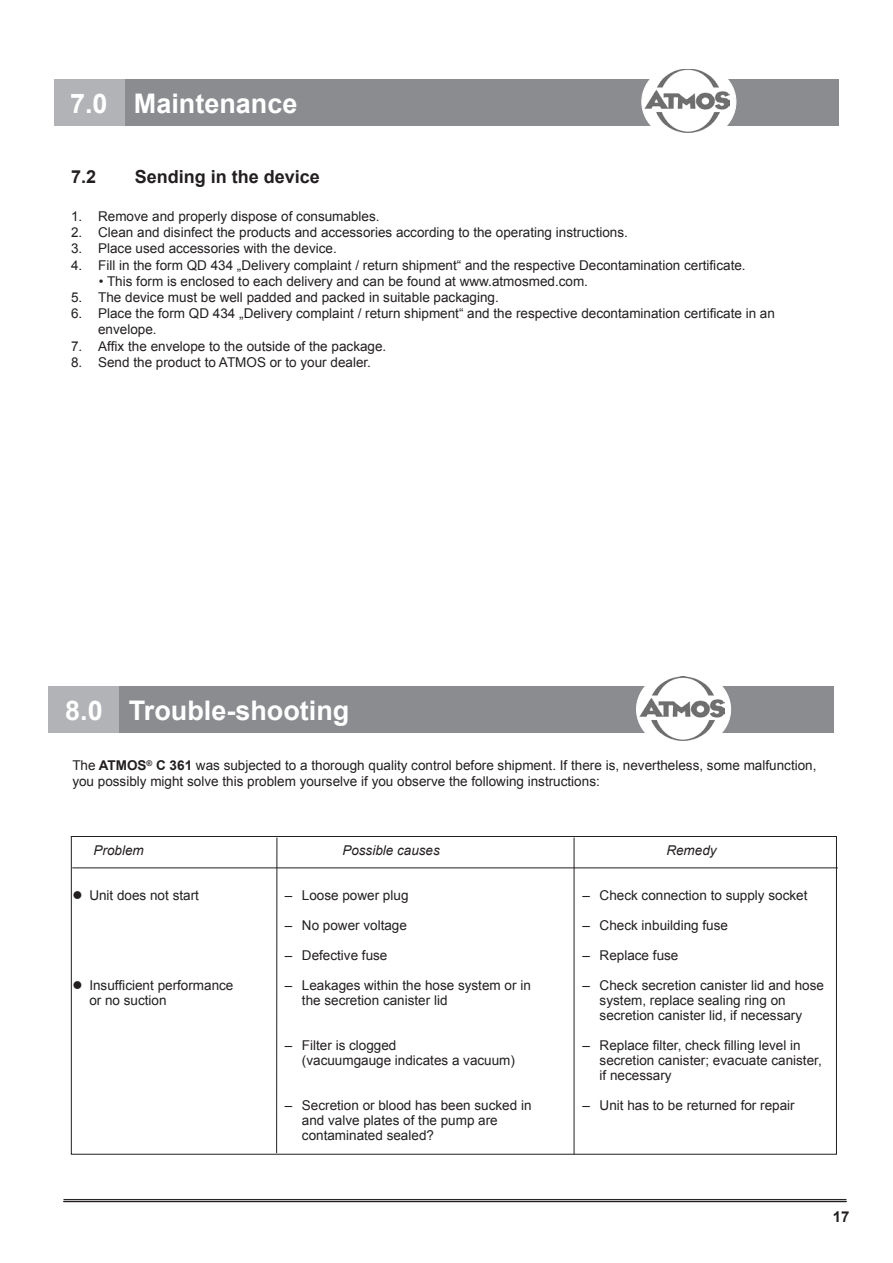
<style>
.page{position:relative;width:893px;height:1263px;background:#fff}
.page>*{position:absolute;margin:0;border:0;box-sizing:border-box;transform-origin:0 0}
.t1{font:700 27px "Arial";color:#fff}
.t2{font:700 18px "Arial";color:#231f20}
.t3{font:700 15px "Arial";color:#231f20}
.t4{font:13.5px/15px "Arial";color:#231f20}
.t5{font:italic 13.5px "Arial";color:#231f20}
.s1{font-weight:700}
</style>
<div class="page">
<hr style="left:64px;top:1199px;width:782px;height:1px;background:#231f20">
<hr style="left:64px;top:1201px;width:782px;height:1px;background:#231f20">
<div style="left:124px;top:79px;width:715px;height:47px;background:#8a8c8f"></div>
<div style="left:54px;top:79px;width:70px;height:47px;background:#b2b3b7"></div>
<div style="left:642px;top:62px;width:94px;height:80px;background:#fff;border-radius:50%"></div>
<img style="left:645px;top:69px;width:85px;height:64px">
<div style="left:119px;top:686px;width:714px;height:47px;background:#8a8c8f"></div>
<div style="left:49px;top:686px;width:70px;height:47px;background:#b2b3b7"></div>
<div style="left:636px;top:669px;width:95px;height:80px;background:#fff;border-radius:50%"></div>
<img style="left:639px;top:677px;width:85px;height:63px">
<hr style="left:276px;top:837px;width:1px;height:316px;background:#231f20">
<hr style="left:574px;top:837px;width:1px;height:317px;background:#231f20">
<hr style="left:72px;top:868px;width:766px;height:1px;background:#231f20">
<h1 class="t1" style="left:70px;top:86px;width:229px">7.0 Maintenance</h1>
<h2 class="t2" style="left:71px;top:165px;width:27px">7.2</h2>
<h2 class="t2" style="left:135px;top:165px;width:187px">Sending in the device</h2>
<p class="t4" style="left:71px;top:209px;width:310px">1. Remove and properly dispose of consumables.</p>
<p class="t4" style="left:71px;top:225px;width:558px">2. Clean and disinfect the products and accessories according to the operating instructions.</p>
<p class="t4" style="left:71px;top:241px;width:267px">3. Place used accessories with the device.</p>
<p class="t4" style="left:71px;top:258px;width:676px">4. Fill in the form QD 434 „Delivery complaint / return shipment“ and the respective Decontamination certificate.</p>
<p class="t4" style="left:99px;top:274px;width:491px">• This form is enclosed to each delivery and can be found at www.atmosmed.com.</p>
<p class="t4" style="left:71px;top:290px;width:429px">5. The device must be well padded and packed in suitable packaging.</p>
<p class="t4" style="left:98px;top:306px;width:678px;line-height:16.2px;text-indent:-27px">6. Place the form QD 434 „Delivery complaint / return shipment“ and the respective decontamination certificate in an envelope.</p>
<p class="t4" style="left:71px;top:339px;width:317px">7. Affix the envelope to the outside of the package.</p>
<p class="t4" style="left:71px;top:355px;width:301px">8. Send the product to ATMOS or to your dealer.</p>
<h1 class="t1" style="left:65px;top:693px;width:286px">8.0 Trouble-shooting</h1>
<p class="t4" style="left:72px;top:757px;width:746px;line-height:15.8px">The <span class="s1">ATMOS</span><sup>®</sup> <span class="s1">C 361</span> was subjected to a thorough quality control before shipment. If there is, nevertheless, some malfunction, you possibly might solve this problem yourselve if you observe the following instructions:</p>
<p class="t5" style="left:94px;top:841px;width:52px">Problem</p>
<p class="t5" style="left:342px;top:841px;width:99px">Possible causes</p>
<p class="t5" style="left:666px;top:841px;width:52px">Remedy</p>
<p class="t4" style="left:72px;top:888px;width:128px">● Unit does not start</p>
<p class="t4" style="left:285px;top:888px;width:125px">– Loose power plug</p>
<p class="t4" style="left:583px;top:888px;width:226px">– Check connection to supply socket</p>
<p class="t4" style="left:285px;top:918px;width:123px">– No power voltage</p>
<p class="t4" style="left:583px;top:918px;width:147px">– Check inbuilding fuse</p>
<p class="t4" style="left:285px;top:948px;width:104px">– Defective fuse</p>
<p class="t4" style="left:583px;top:948px;width:97px">– Replace fuse</p>
<p class="t4" style="left:72px;top:978px;width:163px">● Insufficient performance</p>
<p class="t4" style="left:285px;top:978px;width:247px">– Leakages within the hose system or in</p>
<p class="t4" style="left:583px;top:978px;width:243px">– Check secretion canister lid and hose</p>
<p class="t4" style="left:89px;top:993px;width:79px">or no suction</p>
<p class="t4" style="left:302px;top:993px;width:147px">the secretion canister lid</p>
<p class="t4" style="left:600px;top:993px;width:204px">system, replace sealing ring on secretion canister lid, if necessary</p>
<p class="t4" style="left:285px;top:1038px;width:113px">– Filter is clogged</p>
<p class="t4" style="left:583px;top:1038px;width:220px">– Replace filter, check filling level in</p>
<p class="t4" style="left:302px;top:1053px;width:215px">(vacuumgauge indicates a vacuum)</p>
<p class="t4" style="left:600px;top:1053px;width:224px">secretion canister; evacuate canister, if necessary</p>
<p class="t4" style="left:285px;top:1098px;width:248px">– Secretion or blood has been sucked in</p>
<p class="t4" style="left:583px;top:1098px;width:214px">– Unit has to be returned for repair</p>
<p class="t4" style="left:302px;top:1113px;width:197px">and valve plates of the pump are contaminated sealed?</p>
<p class="t3" style="left:833px;top:1207px;width:18px">17</p>
</div>
